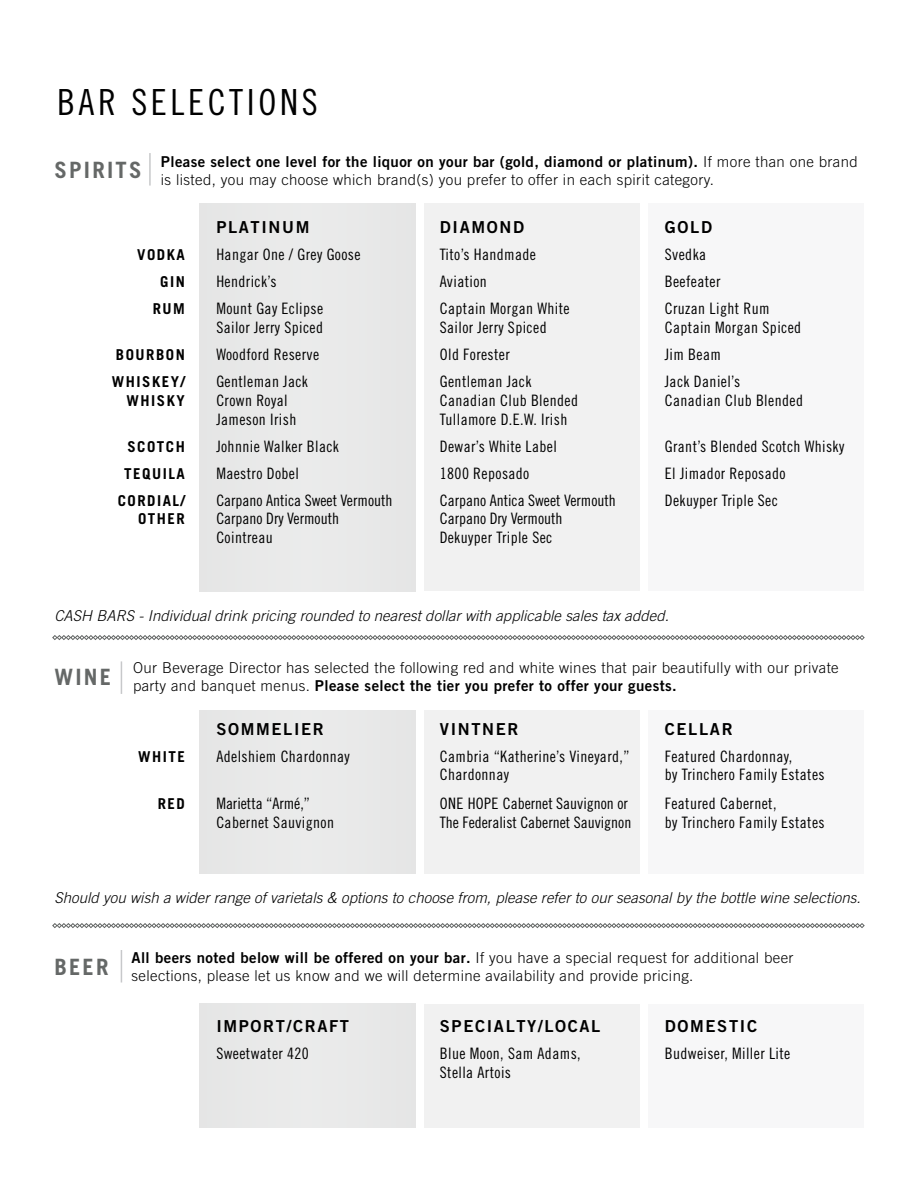
<style>
.page{position:relative;width:918px;height:1188px;background:#fff}
.page>*{position:absolute;margin:0;border:0;box-sizing:border-box;transform-origin:0 0}
.t1{font:36px "Trade Gothic Cond Eighteen";letter-spacing:.1em;color:#000}
.t2{font:700 22.5px "Trade Gothic";letter-spacing:.1em;color:#656867}
.t3{font:16.5px "Trade Gothic Bold Two";letter-spacing:.1em;color:#000}
.t4{font:15.75px "Trade Gothic Cond Eighteen";letter-spacing:.025em;color:#000}
.t5{font:15.75px "Trade Gothic Cond Eighteen";color:#000}
.t6{font:300 15px "Trade Gothic";letter-spacing:.025em;color:#000}
.t7{font:15px "Trade Gothic Bold Two";letter-spacing:.025em;color:#000}
.t8{font:italic 300 15px "Trade Gothic";letter-spacing:.005em;color:#000}
.t9{font:700 15px "Trade Gothic";letter-spacing:.1em;color:#000}
.s1{font-family:"Trade Gothic";font-weight:300}
</style>
<div class="page">
<div style="left:200px;top:710px;width:215px;height:164px;background:#e8e9e9"></div>
<div style="left:424px;top:710px;width:215px;height:164px;background:#f1f1f1"></div>
<div style="left:648px;top:710px;width:215px;height:164px;background:#f7f7f8"></div>
<svg style="left:52px;top:635px;width:813px;height:5px"></svg>
<svg style="left:52px;top:923px;width:813px;height:5px"></svg>
<hr style="left:149px;top:153px;width:2px;height:33px;background:#c7c8ca">
<hr style="left:121px;top:661px;width:1px;height:33px;background:#c7c8ca">
<hr style="left:121px;top:950px;width:1px;height:33px;background:#c7c8ca">
<div style="left:200px;top:203px;width:215px;height:388px;background:#e8e9e9"></div>
<div style="left:424px;top:203px;width:215px;height:388px;background:#f1f1f1"></div>
<div style="left:648px;top:203px;width:215px;height:388px;background:#f7f7f8"></div>
<div style="left:200px;top:1004px;width:215px;height:123px;background:#e8e9e9"></div>
<div style="left:424px;top:1004px;width:215px;height:123px;background:#f1f1f1"></div>
<div style="left:648px;top:1004px;width:215px;height:123px;background:#f7f7f8"></div>
<h1 class="t1" style="left:57px;top:81px;width:262px">BAR SELECTIONS</h1>
<h2 class="t2" style="left:54px;top:157px;width:89px">SPIRITS</h2>
<p class="t7" style="left:161px;top:152px;width:698px">Please select one level for the liquor on your bar (gold, diamond or platinum). <span class="s1">If more than one brand</span></p>
<p class="t6" style="left:161px;top:171px;width:554px">is listed, you may choose which brand(s) you prefer to offer in each spirit category.</p>
<p class="t3" style="left:216px;top:217px;width:95px">PLATINUM</p>
<p class="t3" style="left:440px;top:217px;width:86px">DIAMOND</p>
<p class="t3" style="left:665px;top:217px;width:49px">GOLD</p>
<p class="t9" style="left:137px;top:246px;width:49px">VODKA</p>
<p class="t4" style="left:216px;top:245px;width:146px">Hangar One / Grey Goose</p>
<p class="t4" style="left:440px;top:245px;width:98px">Tito’s Handmade</p>
<p class="t4" style="left:665px;top:245px;width:43px">Svedka</p>
<p class="t9" style="left:160px;top:273px;width:26px">GIN</p>
<p class="t4" style="left:216px;top:272px;width:62px">Hendrick’s</p>
<p class="t4" style="left:440px;top:272px;width:49px">Aviation</p>
<p class="t4" style="left:665px;top:272px;width:57px">Beefeater</p>
<p class="t9" style="left:153px;top:300px;width:34px">RUM</p>
<p class="t4" style="left:216px;top:299px;width:108px">Mount Gay Eclipse</p>
<p class="t4" style="left:440px;top:299px;width:131px">Captain Morgan White</p>
<p class="t4" style="left:665px;top:299px;width:106px">Cruzan Light Rum</p>
<p class="t4" style="left:216px;top:318px;width:108px">Sailor Jerry Spiced</p>
<p class="t4" style="left:440px;top:318px;width:108px">Sailor Jerry Spiced</p>
<p class="t4" style="left:665px;top:318px;width:138px">Captain Morgan Spiced</p>
<p class="t9" style="left:116px;top:346px;width:71px">BOURBON</p>
<p class="t4" style="left:216px;top:345px;width:104px">Woodford Reserve</p>
<p class="t4" style="left:440px;top:345px;width:71px">Old Forester</p>
<p class="t4" style="left:665px;top:345px;width:58px">Jim Beam</p>
<p class="t9" style="left:112px;top:373px;width:75px">WHISKEY/</p>
<p class="t4" style="left:216px;top:372px;width:93px">Gentleman Jack</p>
<p class="t4" style="left:440px;top:372px;width:93px">Gentleman Jack</p>
<p class="t4" style="left:665px;top:372px;width:77px">Jack Daniel’s</p>
<p class="t9" style="left:127px;top:391px;width:60px">WHISKY</p>
<p class="t4" style="left:216px;top:391px;width:73px">Crown Royal</p>
<p class="t4" style="left:440px;top:391px;width:140px">Canadian Club Blended</p>
<p class="t4" style="left:665px;top:391px;width:140px">Canadian Club Blended</p>
<p class="t4" style="left:216px;top:410px;width:81px">Jameson Irish</p>
<p class="t4" style="left:440px;top:410px;width:129px">Tullamore D.E.W. Irish</p>
<p class="t9" style="left:127px;top:437px;width:59px">SCOTCH</p>
<p class="t4" style="left:216px;top:437px;width:124px">Johnnie Walker Black</p>
<p class="t4" style="left:440px;top:437px;width:119px">Dewar’s White Label</p>
<p class="t4" style="left:665px;top:437px;width:181px">Grant’s Blended Scotch Whisky</p>
<p class="t9" style="left:124px;top:464px;width:62px">TEQUILA</p>
<p class="t4" style="left:216px;top:464px;width:84px">Maestro Dobel</p>
<p class="t4" style="left:440px;top:464px;width:91px">1800 Reposado</p>
<p class="t4" style="left:665px;top:464px;width:122px">El Jimador Reposado</p>
<p class="t9" style="left:118px;top:491px;width:69px">CORDIAL/</p>
<p class="t5" style="left:216px;top:491px;width:178px">Carpano Antica Sweet Vermouth</p>
<p class="t5" style="left:440px;top:491px;width:178px">Carpano Antica Sweet Vermouth</p>
<p class="t4" style="left:665px;top:491px;width:114px">Dekuyper Triple Sec</p>
<p class="t9" style="left:138px;top:510px;width:48px">OTHER</p>
<p class="t5" style="left:216px;top:509px;width:124px">Carpano Dry Vermouth</p>
<p class="t5" style="left:440px;top:509px;width:124px">Carpano Dry Vermouth</p>
<p class="t4" style="left:216px;top:528px;width:58px">Cointreau</p>
<p class="t4" style="left:440px;top:528px;width:114px">Dekuyper Triple Sec</p>
<p class="t8" style="left:54px;top:607px;width:616px">CASH BARS - Individual drink pricing rounded to nearest dollar with applicable sales tax added.</p>
<h2 class="t2" style="left:54px;top:663px;width:58px">WINE</h2>
<p class="t6" style="left:133px;top:659px;width:707px">Our Beverage Director has selected the following red and white wines that pair beautifully with our private</p>
<p class="t7" style="left:133px;top:676px;width:545px"><span class="s1">party and banquet menus.</span> Please select the tier you prefer to offer your guests.</p>
<p class="t3" style="left:216px;top:719px;width:109px">SOMMELIER</p>
<p class="t3" style="left:440px;top:719px;width:80px">VINTNER</p>
<p class="t3" style="left:665px;top:719px;width:69px">CELLAR</p>
<p class="t9" style="left:138px;top:748px;width:48px">WHITE</p>
<p class="t4" style="left:216px;top:747px;width:135px">Adelshiem Chardonnay</p>
<p class="t4" style="left:440px;top:747px;width:191px">Cambria “Katherine’s Vineyard,”</p>
<p class="t4" style="left:665px;top:747px;width:129px">Featured Chardonnay,</p>
<p class="t4" style="left:440px;top:765px;width:71px">Chardonnay</p>
<p class="t4" style="left:665px;top:765px;width:161px">by Trinchero Family Estates</p>
<p class="t9" style="left:158px;top:794px;width:29px">RED</p>
<p class="t5" style="left:216px;top:794px;width:95px">Marietta “Armé,”</p>
<p class="t5" style="left:440px;top:794px;width:190px">ONE HOPE Cabernet Sauvignon or</p>
<p class="t4" style="left:665px;top:794px;width:113px">Featured Cabernet,</p>
<p class="t4" style="left:216px;top:813px;width:119px">Cabernet Sauvignon</p>
<p class="t5" style="left:440px;top:813px;width:193px">The Federalist Cabernet Sauvignon</p>
<p class="t4" style="left:665px;top:813px;width:161px">by Trinchero Family Estates</p>
<p class="t8" style="left:54px;top:889px;width:808px">Should you wish a wider range of varietals &amp; options to choose from, please refer to our seasonal by the bottle wine selections.</p>
<h2 class="t2" style="left:54px;top:953px;width:56px">BEER</h2>
<p class="t7" style="left:132px;top:949px;width:664px">All beers noted below will be offered on your bar. <span class="s1">If you have a special request for additional beer</span></p>
<p class="t6" style="left:132px;top:967px;width:563px">selections, please let us know and we will determine availability and provide pricing.</p>
<p class="t3" style="left:216px;top:1016px;width:134px">IMPORT/CRAFT</p>
<p class="t3" style="left:440px;top:1016px;width:162px">SPECIALTY/LOCAL</p>
<p class="t3" style="left:665px;top:1016px;width:94px">DOMESTIC</p>
<p class="t4" style="left:216px;top:1044px;width:94px">Sweetwater 420</p>
<p class="t4" style="left:440px;top:1044px;width:142px">Blue Moon, Sam Adams,</p>
<p class="t4" style="left:665px;top:1044px;width:127px">Budweiser, Miller Lite</p>
<p class="t4" style="left:440px;top:1063px;width:73px">Stella Artois</p>
</div>
